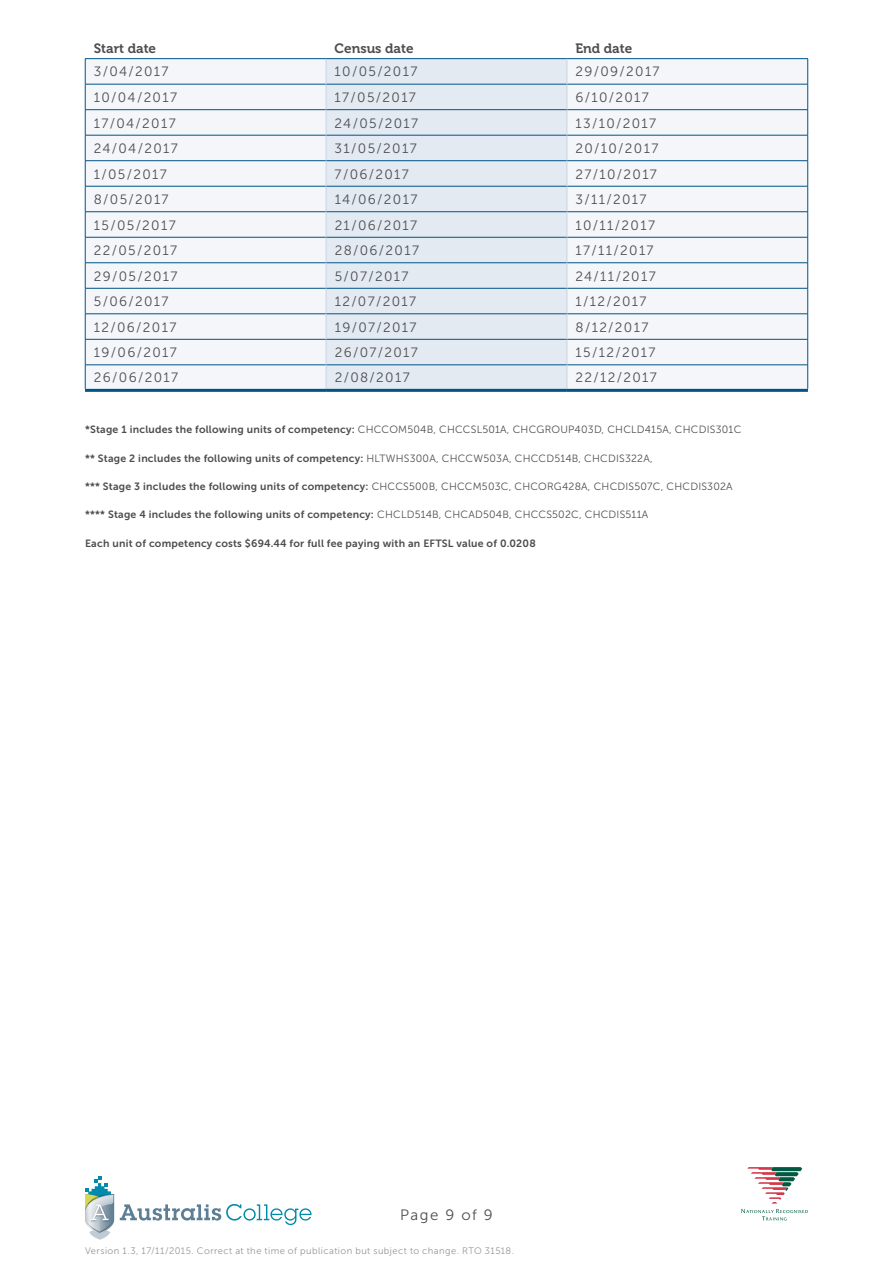
<style>
.page{position:relative;width:893px;height:1263px;background:#fff}
.page>*{position:absolute;margin:0;border:0;box-sizing:border-box;transform-origin:0 0}
.t1{font:15px "Museo Sans 300";letter-spacing:.1em;color:#4d4d4f}
.t2{font:13.5px "Museo Sans 300";letter-spacing:.1em;color:#4d4d4f}
.t3{font:13.5px "Museo 700";color:#4d4d4f}
.t4{font:10.5px "Museo Sans 700";letter-spacing:.02em;color:#4d4d4f}
.t5{font:10.5px "Museo Sans 300";letter-spacing:.02em;color:#4d4d4f}
.t6{font:9.45px "Museo Sans 300";letter-spacing:.045em;color:#939598}
.s1{font-family:"Museo Sans 700"}
.s2{font-family:"Museo Sans 300"}
</style>
<div class="page">
<svg style="left:85px;top:1177px;width:29px;height:63px"></svg>
<svg style="left:120px;top:1204px;width:192px;height:21px"></svg>
<svg style="left:747px;top:1167px;width:55px;height:36px"></svg>
<svg style="left:741px;top:1209px;width:67px;height:11px"></svg>
<div style="left:86px;top:59px;width:721px;height:330px;background:#f4f6fa"></div>
<div style="left:327px;top:59px;width:240px;height:330px;background:#e4eaf2"></div>
<hr style="left:85px;top:58px;width:241px;height:1px;background:#005387">
<hr style="left:326px;top:58px;width:241px;height:1px;background:#005387">
<hr style="left:567px;top:58px;width:241px;height:1px;background:#005387">
<hr style="left:85px;top:84px;width:241px;height:1px;background:#005387">
<hr style="left:326px;top:84px;width:241px;height:1px;background:#005387">
<hr style="left:567px;top:84px;width:241px;height:1px;background:#005387">
<hr style="left:85px;top:109px;width:241px;height:1px;background:#005387">
<hr style="left:326px;top:109px;width:241px;height:1px;background:#005387">
<hr style="left:567px;top:109px;width:241px;height:1px;background:#005387">
<hr style="left:85px;top:135px;width:241px;height:1px;background:#005387">
<hr style="left:326px;top:135px;width:241px;height:1px;background:#005387">
<hr style="left:567px;top:135px;width:241px;height:1px;background:#005387">
<hr style="left:85px;top:160px;width:241px;height:1px;background:#005387">
<hr style="left:326px;top:160px;width:241px;height:1px;background:#005387">
<hr style="left:567px;top:160px;width:241px;height:1px;background:#005387">
<hr style="left:85px;top:186px;width:241px;height:1px;background:#005387">
<hr style="left:326px;top:186px;width:241px;height:1px;background:#005387">
<hr style="left:567px;top:186px;width:241px;height:1px;background:#005387">
<hr style="left:85px;top:211px;width:241px;height:1px;background:#005387">
<hr style="left:326px;top:211px;width:241px;height:1px;background:#005387">
<hr style="left:567px;top:211px;width:241px;height:1px;background:#005387">
<hr style="left:85px;top:237px;width:241px;height:1px;background:#005387">
<hr style="left:326px;top:237px;width:241px;height:1px;background:#005387">
<hr style="left:567px;top:237px;width:241px;height:1px;background:#005387">
<hr style="left:85px;top:262px;width:241px;height:1px;background:#005387">
<hr style="left:326px;top:262px;width:241px;height:1px;background:#005387">
<hr style="left:567px;top:262px;width:241px;height:1px;background:#005387">
<hr style="left:85px;top:288px;width:241px;height:1px;background:#005387">
<hr style="left:326px;top:288px;width:241px;height:1px;background:#005387">
<hr style="left:567px;top:288px;width:241px;height:1px;background:#005387">
<hr style="left:85px;top:314px;width:241px;height:1px;background:#005387">
<hr style="left:326px;top:314px;width:241px;height:1px;background:#005387">
<hr style="left:567px;top:314px;width:241px;height:1px;background:#005387">
<hr style="left:85px;top:339px;width:241px;height:1px;background:#005387">
<hr style="left:326px;top:339px;width:241px;height:1px;background:#005387">
<hr style="left:567px;top:339px;width:241px;height:1px;background:#005387">
<hr style="left:85px;top:365px;width:241px;height:1px;background:#005387">
<svg style="left:85px;top:59px;width:1px;height:330px"></svg>
<hr style="left:326px;top:365px;width:241px;height:1px;background:#005387">
<hr style="left:567px;top:365px;width:241px;height:1px;background:#005387">
<svg style="left:807px;top:59px;width:1px;height:330px"></svg>
<svg style="left:326px;top:59px;width:1px;height:330px"></svg>
<svg style="left:567px;top:59px;width:1px;height:330px"></svg>
<hr style="left:85px;top:389px;width:241px;height:3px;background:#005387">
<hr style="left:326px;top:389px;width:241px;height:3px;background:#005387">
<hr style="left:567px;top:389px;width:241px;height:3px;background:#005387">
<p class="t3" style="left:94px;top:40px;width:64px">Start date</p>
<p class="t3" style="left:335px;top:40px;width:80px">Census date</p>
<p class="t3" style="left:575px;top:40px;width:58px">End date</p>
<p class="t2" style="left:94px;top:65px;width:76px">3/04/2017</p>
<p class="t2" style="left:335px;top:65px;width:84px">10/05/2017</p>
<p class="t2" style="left:575px;top:65px;width:86px">29/09/2017</p>
<p class="t2" style="left:94px;top:90px;width:85px">10/04/2017</p>
<p class="t2" style="left:335px;top:90px;width:83px">17/05/2017</p>
<p class="t2" style="left:575px;top:90px;width:75px">6/10/2017</p>
<p class="t2" style="left:94px;top:116px;width:83px">17/04/2017</p>
<p class="t2" style="left:335px;top:116px;width:85px">24/05/2017</p>
<p class="t2" style="left:575px;top:116px;width:82px">13/10/2017</p>
<p class="t2" style="left:94px;top:141px;width:86px">24/04/2017</p>
<p class="t2" style="left:335px;top:141px;width:84px">31/05/2017</p>
<p class="t2" style="left:575px;top:141px;width:84px">20/10/2017</p>
<p class="t2" style="left:94px;top:167px;width:75px">1/05/2017</p>
<p class="t2" style="left:335px;top:167px;width:76px">7/06/2017</p>
<p class="t2" style="left:575px;top:167px;width:83px">27/10/2017</p>
<p class="t2" style="left:94px;top:192px;width:76px">8/05/2017</p>
<p class="t2" style="left:335px;top:192px;width:84px">14/06/2017</p>
<p class="t2" style="left:575px;top:192px;width:73px">3/11/2017</p>
<p class="t2" style="left:94px;top:218px;width:83px">15/05/2017</p>
<p class="t2" style="left:335px;top:218px;width:84px">21/06/2017</p>
<p class="t2" style="left:575px;top:218px;width:81px">10/11/2017</p>
<p class="t2" style="left:94px;top:243px;width:85px">22/05/2017</p>
<p class="t2" style="left:335px;top:243px;width:86px">28/06/2017</p>
<p class="t2" style="left:575px;top:243px;width:80px">17/11/2017</p>
<p class="t2" style="left:94px;top:269px;width:85px">29/05/2017</p>
<p class="t2" style="left:335px;top:269px;width:75px">5/07/2017</p>
<p class="t2" style="left:576px;top:269px;width:82px">24/11/2017</p>
<p class="t2" style="left:94px;top:294px;width:76px">5/06/2017</p>
<p class="t2" style="left:335px;top:294px;width:83px">12/07/2017</p>
<p class="t2" style="left:576px;top:294px;width:73px">1/12/2017</p>
<p class="t2" style="left:94px;top:320px;width:84px">12/06/2017</p>
<p class="t2" style="left:335px;top:320px;width:83px">19/07/2017</p>
<p class="t2" style="left:576px;top:320px;width:74px">8/12/2017</p>
<p class="t2" style="left:94px;top:345px;width:84px">19/06/2017</p>
<p class="t2" style="left:335px;top:345px;width:85px">26/07/2017</p>
<p class="t2" style="left:576px;top:345px;width:81px">15/12/2017</p>
<p class="t2" style="left:94px;top:370px;width:86px">26/06/2017</p>
<p class="t2" style="left:335px;top:370px;width:76px">2/08/2017</p>
<p class="t2" style="left:576px;top:370px;width:83px">22/12/2017</p>
<p class="t5" style="left:85px;top:424px;width:658px"><span class="s1">*Stage 1 includes the following units of competency:</span> CHCCOM504B, CHCCSL501A, CHCGROUP403D, CHCLD415A, CHCDIS301C</p>
<p class="t4" style="left:85px;top:452px;width:569px">** Stage 2 includes the following units of competency: <span class="s2">HLTWHS300A, CHCCW503A, CHCCD514B, CHCDIS322A,</span></p>
<p class="t5" style="left:85px;top:481px;width:649px"><span class="s1">*** Stage 3 includes the following units of competency:</span> CHCCS500B, CHCCM503C, CHCORG428A, CHCDIS507C, CHCDIS302A</p>
<p class="t4" style="left:85px;top:509px;width:565px">**** Stage 4 includes the following units of competency: <span class="s2">CHCLD514B, CHCAD504B, CHCCS502C, CHCDIS511A</span></p>
<p class="t4" style="left:85px;top:537px;width:452px">Each unit of competency costs $694.44 for full fee paying with an EFTSL value of 0.0208</p>
<p class="t1" style="left:400px;top:1207px;width:94px">Page 9 of 9</p>
<p class="t6" style="left:85px;top:1245px;width:431px">Version 1.3, 17/11/2015. Correct at the time of publication but subject to change. RTO 31518.</p>
</div>
